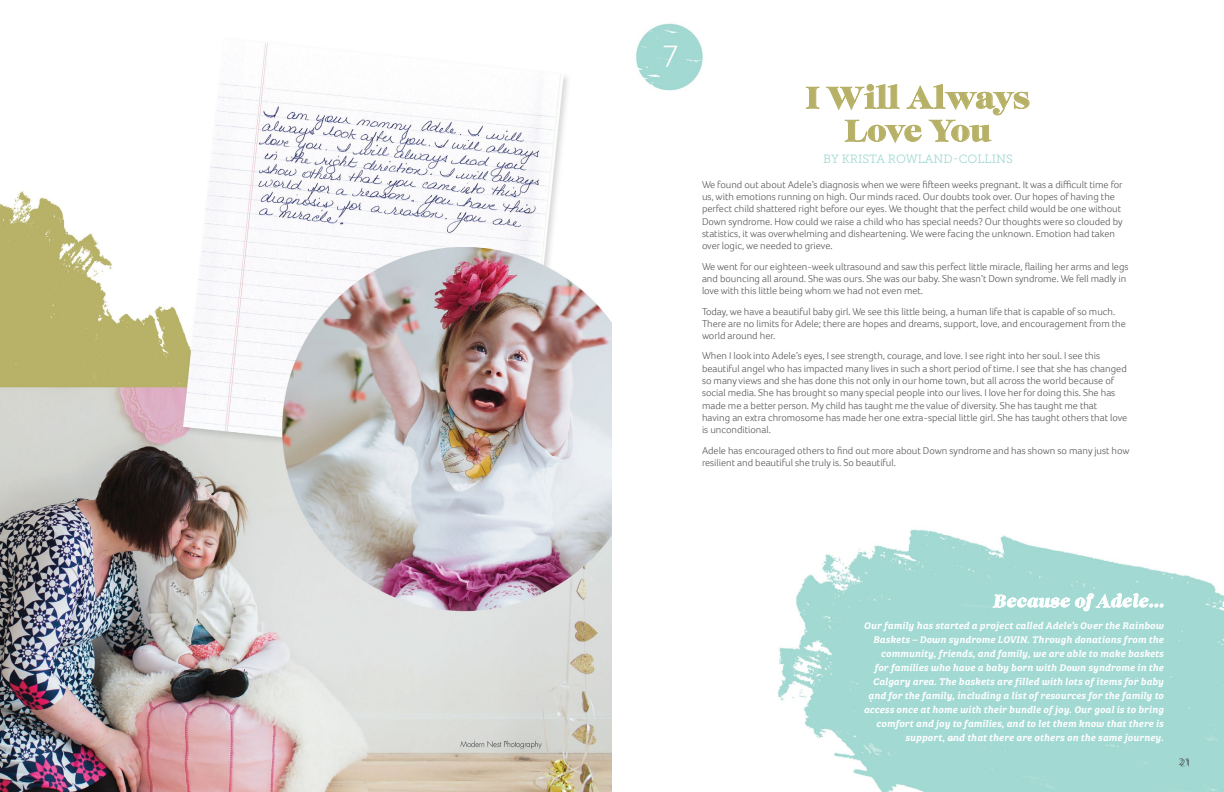
<style>
.page{position:relative;width:1224px;height:792px;background:#fff}
.page>*{position:absolute;margin:0;border:0;box-sizing:border-box;transform-origin:0 0}
.t1{font:30px/33px "Lust Display";color:#b7b167;text-align:center}
.t2{font:italic 17px "Lust Display";letter-spacing:.04em;color:#fff}
.t3{font:12px "Museo Slab 300";color:#a1d9d2}
.t4{font:300 10.2px/12.3px "Foco";color:#4d4d4f}
.t5{font:italic 10px/14px "Bree Serif Sb";letter-spacing:.015em;color:#fff;text-align:right}
.t6{font:300 10px "Foco";color:#4d4d4f}
</style>
<div class="page">
<img style="left:0;top:23px;width:1224px;height:769px">
<svg style="left:993px;top:593px;width:170px;height:18px;background:#b9e2de"></svg>
<div style="left:612px;top:200px;width:122px;height:592px;background:#fff"></div>
<svg style="left:806px;top:87px;width:14px;height:22px"></svg>
<svg style="left:826px;top:84px;width:204px;height:59px"></svg>
<h1 class="t1" style="left:806px;top:83px;width:225px">I Will Always<br>Love You</h1>
<p class="t3" style="left:823px;top:153px;width:191px">BY KRISTA ROWLAND-COLLINS</p>
<p class="t4" style="left:702px;top:178px;width:422px">We found out about Adele’s diagnosis when we were fifteen weeks pregnant. It was a difficult time for us, with emotions running on high. Our minds raced. Our doubts took over. Our hopes of having the perfect child shattered right before our eyes. We thought that the perfect child would be one without Down syndrome. How could we raise a child who has special needs? Our thoughts were so clouded by statistics, it was overwhelming and disheartening. We were facing the unknown. Emotion had taken over logic, we needed to grieve.</p>
<p class="t4" style="left:702px;top:260px;width:428px">We went for our eighteen-week ultrasound and saw this perfect little miracle, flailing her arms and legs and bouncing all around. She was ours. She was our baby. She wasn’t Down syndrome. We fell madly in love with this little being whom we had not even met.</p>
<p class="t4" style="left:702px;top:305px;width:425px">Today, we have a beautiful baby girl. We see this little being, a human life that is capable of so much.<br>There are no limits for Adele; there are hopes and dreams, support, love, and encouragement from the world around her.</p>
<p class="t4" style="left:702px;top:350px;width:427px">When I look into Adele’s eyes, I see strength, courage, and love. I see right into her soul. I see this beautiful angel who has impacted many lives in such a short period of time. I see that she has changed so many views and she has done this not only in our home town, but all across the world because of social media. She has brought so many special people into our lives. I love her for doing this. She has made me a better person. My child has taught me the value of diversity. She has taught me that having an extra chromosome has made her one extra-special little girl. She has taught others that love is unconditional.</p>
<p class="t4" style="left:702px;top:444px;width:429px">Adele has encouraged others to find out more about Down syndrome and has shown so many just how resilient and beautiful she truly is. So beautiful.</p>
<h2 class="t2" style="left:993px;top:591px;width:172px">Because of Adele...</h2>
<p class="t5" style="left:864px;top:618px;width:301px">Our family has started a project called Adele’s Over the Rainbow Baskets – Down syndrome LOVIN. Through donations from the community, friends, and family, we are able to make baskets<br>for families who have a baby born with Down syndrome in the Calgary area. The baskets are filled with lots of items for baby and for the family, including a list of resources for the family to access once at home with their bundle of joy. Our goal is to bring comfort and joy to families, and to let them know that there is support, and that there are others on the same journey.</p>
<p class="t6" style="left:1179px;top:756px;width:12px">21</p>
</div>
